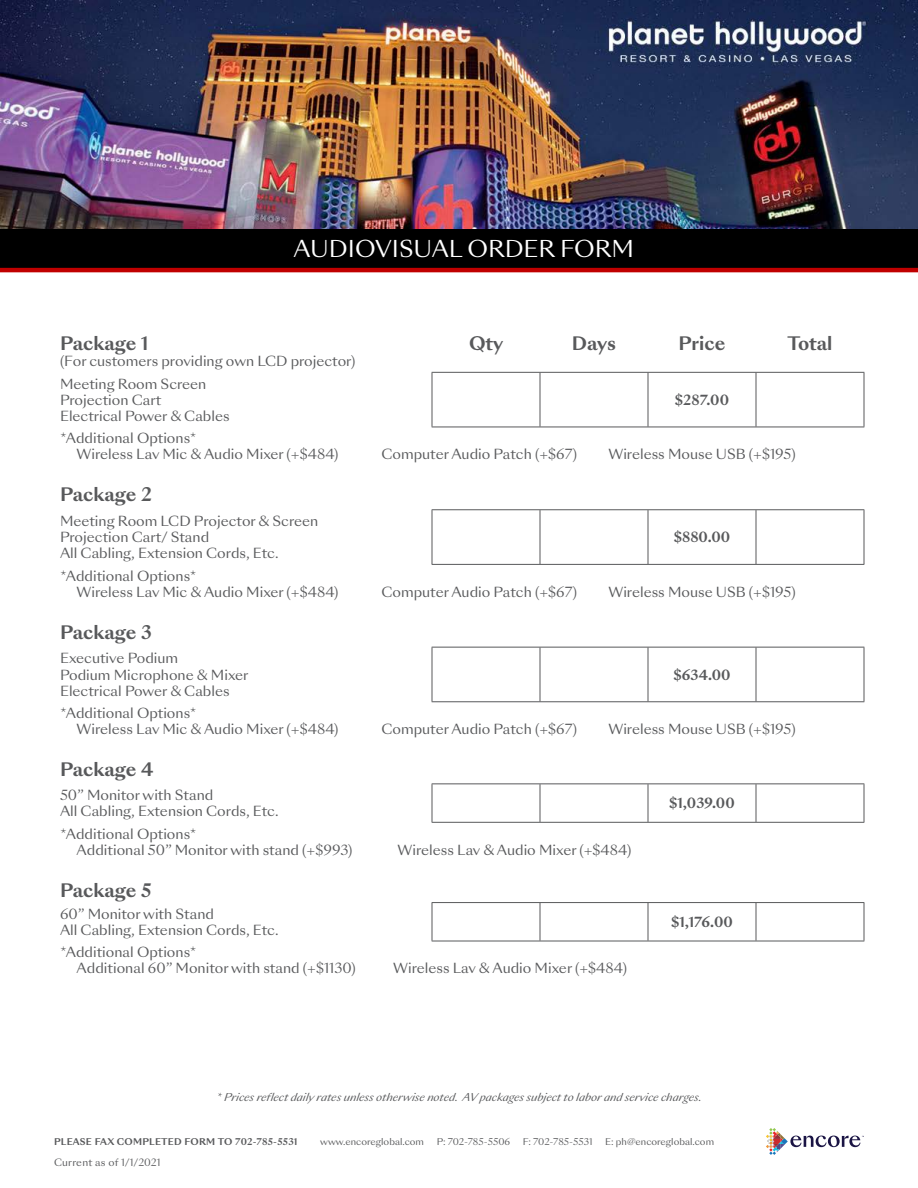
<style>
.page{position:relative;width:918px;height:1188px;background:#fff}
.page>*{position:absolute;margin:0;border:0;box-sizing:border-box;transform-origin:0 0}
.t1{font:22.5px "Sang Bleu Sunrise";color:#fff}
.t2{font:700 18px "Sang Bleu Sunrise";color:#58595b}
.t3{font:13.5px/16.2px "Sang Bleu Sunrise";color:#58595b}
.t4{font:700 13.5px "Sang Bleu Sunrise";color:#58595b}
.t5{font:italic 10.5px "Sang Bleu Sunrise";color:#58595b}
.t6{font:9.75px "Sang Bleu Sunrise";letter-spacing:.02em;color:#58595b}
.t7{font:9px "Sang Bleu Sunrise";color:#58595b}
.t8{font:700 9px "Sang Bleu Sunrise";letter-spacing:.025em;color:#58595b}
</style>
<div class="page">
<img style="left:0;top:0;width:918px;height:230px">
<svg style="left:766px;top:1128px;width:98px;height:27px"></svg>
<div style="left:0;top:230px;width:918px;height:38px;background:#000"></div>
<hr style="left:0;top:268px;width:918px;height:4px;background:#c00000">
<hr style="left:432px;top:373px;width:1px;height:54px;background:#58595b">
<hr style="left:540px;top:373px;width:1px;height:54px;background:#58595b">
<hr style="left:648px;top:373px;width:1px;height:54px;background:#58595b">
<hr style="left:756px;top:373px;width:1px;height:54px;background:#58595b">
<hr style="left:864px;top:373px;width:1px;height:54px;background:#58595b">
<hr style="left:432px;top:427px;width:108px;height:1px;background:#58595b">
<hr style="left:540px;top:427px;width:108px;height:1px;background:#58595b">
<hr style="left:648px;top:427px;width:108px;height:1px;background:#58595b">
<hr style="left:756px;top:427px;width:108px;height:1px;background:#58595b">
<hr style="left:432px;top:647px;width:108px;height:1px;background:#58595b">
<hr style="left:432px;top:648px;width:1px;height:53px;background:#58595b">
<hr style="left:540px;top:647px;width:108px;height:1px;background:#58595b">
<hr style="left:540px;top:648px;width:1px;height:53px;background:#58595b">
<hr style="left:648px;top:647px;width:108px;height:1px;background:#58595b">
<hr style="left:648px;top:648px;width:1px;height:53px;background:#58595b">
<hr style="left:756px;top:647px;width:108px;height:1px;background:#58595b">
<hr style="left:756px;top:648px;width:1px;height:53px;background:#58595b">
<hr style="left:864px;top:648px;width:1px;height:53px;background:#58595b">
<hr style="left:432px;top:701px;width:108px;height:1px;background:#58595b">
<hr style="left:540px;top:701px;width:108px;height:1px;background:#58595b">
<hr style="left:648px;top:701px;width:108px;height:1px;background:#58595b">
<hr style="left:756px;top:701px;width:108px;height:1px;background:#58595b">
<hr style="left:432px;top:509px;width:108px;height:1px;background:#58595b">
<hr style="left:432px;top:510px;width:1px;height:54px;background:#58595b">
<hr style="left:540px;top:509px;width:108px;height:1px;background:#58595b">
<hr style="left:540px;top:510px;width:1px;height:54px;background:#58595b">
<hr style="left:648px;top:509px;width:108px;height:1px;background:#58595b">
<hr style="left:648px;top:510px;width:1px;height:54px;background:#58595b">
<hr style="left:756px;top:509px;width:108px;height:1px;background:#58595b">
<hr style="left:756px;top:510px;width:1px;height:54px;background:#58595b">
<hr style="left:864px;top:510px;width:1px;height:54px;background:#58595b">
<hr style="left:432px;top:564px;width:108px;height:1px;background:#58595b">
<hr style="left:540px;top:564px;width:108px;height:1px;background:#58595b">
<hr style="left:648px;top:564px;width:108px;height:1px;background:#58595b">
<hr style="left:756px;top:564px;width:108px;height:1px;background:#58595b">
<hr style="left:432px;top:783px;width:108px;height:1px;background:#58595b">
<hr style="left:432px;top:784px;width:1px;height:38px;background:#58595b">
<hr style="left:540px;top:783px;width:108px;height:1px;background:#58595b">
<hr style="left:540px;top:784px;width:1px;height:38px;background:#58595b">
<hr style="left:648px;top:783px;width:108px;height:1px;background:#58595b">
<hr style="left:648px;top:784px;width:1px;height:38px;background:#58595b">
<hr style="left:756px;top:783px;width:108px;height:1px;background:#58595b">
<hr style="left:756px;top:784px;width:1px;height:38px;background:#58595b">
<hr style="left:864px;top:784px;width:1px;height:38px;background:#58595b">
<hr style="left:432px;top:822px;width:108px;height:1px;background:#58595b">
<hr style="left:540px;top:822px;width:108px;height:1px;background:#58595b">
<hr style="left:648px;top:822px;width:108px;height:1px;background:#58595b">
<hr style="left:756px;top:822px;width:108px;height:1px;background:#58595b">
<hr style="left:432px;top:902px;width:108px;height:1px;background:#58595b">
<hr style="left:432px;top:903px;width:1px;height:38px;background:#58595b">
<hr style="left:540px;top:902px;width:108px;height:1px;background:#58595b">
<hr style="left:540px;top:903px;width:1px;height:38px;background:#58595b">
<hr style="left:648px;top:902px;width:108px;height:1px;background:#58595b">
<hr style="left:648px;top:903px;width:1px;height:38px;background:#58595b">
<hr style="left:756px;top:902px;width:108px;height:1px;background:#58595b">
<hr style="left:756px;top:903px;width:1px;height:38px;background:#58595b">
<hr style="left:864px;top:903px;width:1px;height:38px;background:#58595b">
<hr style="left:432px;top:941px;width:108px;height:1px;background:#58595b">
<hr style="left:540px;top:941px;width:108px;height:1px;background:#58595b">
<hr style="left:648px;top:941px;width:108px;height:1px;background:#58595b">
<hr style="left:756px;top:941px;width:108px;height:1px;background:#58595b">
<hr style="left:432px;top:372px;width:108px;height:1px;background:#58595b">
<hr style="left:540px;top:372px;width:108px;height:1px;background:#58595b">
<hr style="left:648px;top:372px;width:108px;height:1px;background:#58595b">
<hr style="left:756px;top:372px;width:108px;height:1px;background:#58595b">
<h1 class="t1" style="left:294px;top:233px;width:342px">AUDIOVISUAL ORDER FORM</h1>
<h2 class="t2" style="left:60px;top:331px;width:90px">Package 1</h2>
<p class="t3" style="left:60px;top:354px;width:297px">(For customers providing own LCD projector)</p>
<p class="t3" style="left:60px;top:376px;width:171px">Meeting Room Screen<br>Projection Cart<br>Electrical Power &amp; Cables</p>
<p class="t3" style="left:77px;top:431px;width:263px;text-indent:-17px">*Additional Options*<br>Wireless Lav Mic &amp; Audio Mixer (+$484)</p>
<h2 class="t2" style="left:60px;top:482px;width:94px">Package 2</h2>
<p class="t3" style="left:60px;top:513px;width:260px">Meeting Room LCD Projector &amp; Screen<br>Projection Cart/ Stand<br>All Cabling, Extension Cords, Etc.</p>
<p class="t3" style="left:77px;top:568px;width:263px;text-indent:-17px">*Additional Options*<br>Wireless Lav Mic &amp; Audio Mixer (+$484)</p>
<h2 class="t2" style="left:60px;top:619px;width:93px">Package 3</h2>
<p class="t3" style="left:60px;top:651px;width:190px">Executive Podium<br>Podium Microphone &amp; Mixer<br>Electrical Power &amp; Cables</p>
<p class="t3" style="left:77px;top:705px;width:263px;text-indent:-17px">*Additional Options*<br>Wireless Lav Mic &amp; Audio Mixer (+$484)</p>
<h2 class="t2" style="left:469px;top:331px;width:36px">Qty</h2>
<h2 class="t2" style="left:572px;top:331px;width:46px">Days</h2>
<h2 class="t2" style="left:679px;top:331px;width:48px">Price</h2>
<h2 class="t2" style="left:787px;top:331px;width:47px">Total</h2>
<p class="t4" style="left:675px;top:390px;width:56px">$287.00</p>
<p class="t3" style="left:381px;top:447px;width:197px">Computer Audio Patch (+$67)</p>
<p class="t3" style="left:608px;top:447px;width:189px">Wireless Mouse USB (+$195)</p>
<p class="t4" style="left:674px;top:528px;width:58px">$880.00</p>
<p class="t3" style="left:381px;top:584px;width:197px">Computer Audio Patch (+$67)</p>
<p class="t3" style="left:608px;top:584px;width:189px">Wireless Mouse USB (+$195)</p>
<p class="t4" style="left:674px;top:665px;width:58px">$634.00</p>
<p class="t3" style="left:381px;top:722px;width:197px">Computer Audio Patch (+$67)</p>
<p class="t3" style="left:608px;top:722px;width:189px">Wireless Mouse USB (+$195)</p>
<h2 class="t2" style="left:60px;top:757px;width:95px">Package 4</h2>
<p class="t3" style="left:60px;top:788px;width:220px">50” Monitor with Stand<br>All Cabling, Extension Cords, Etc.</p>
<p class="t4" style="left:669px;top:794px;width:67px">$1,039.00</p>
<p class="t3" style="left:77px;top:826px;width:277px;text-indent:-17px">*Additional Options*<br>Additional 50” Monitor with stand (+$993)</p>
<p class="t3" style="left:398px;top:842px;width:235px">Wireless Lav &amp; Audio Mixer (+$484)</p>
<h2 class="t2" style="left:60px;top:877px;width:93px">Package 5</h2>
<p class="t3" style="left:60px;top:906px;width:220px">60” Monitor with Stand<br>All Cabling, Extension Cords, Etc.</p>
<p class="t4" style="left:671px;top:912px;width:63px">$1,176.00</p>
<p class="t3" style="left:77px;top:945px;width:281px;text-indent:-17px">*Additional Options*<br>Additional 60” Monitor with stand (+$1130)</p>
<p class="t3" style="left:393px;top:961px;width:235px">Wireless Lav &amp; Audio Mixer (+$484)</p>
<p class="t5" style="left:217px;top:1090px;width:486px">* Prices reflect daily rates unless otherwise noted. AV packages subject to labor and service charges.</p>
<p class="t8" style="left:54px;top:1135px;width:245px">PLEASE FAX COMPLETED FORM TO 702-785-5531</p>
<p class="t7" style="left:320px;top:1135px;width:105px">www.encoreglobal.com</p>
<p class="t7" style="left:437px;top:1135px;width:75px">P: 702-785-5506</p>
<p class="t7" style="left:523px;top:1135px;width:71px">F: 702-785-5531</p>
<p class="t7" style="left:605px;top:1135px;width:110px">E: ph@encoreglobal.com</p>
<p class="t6" style="left:54px;top:1156px;width:108px">Current as of 1/1/2021</p>
</div>
